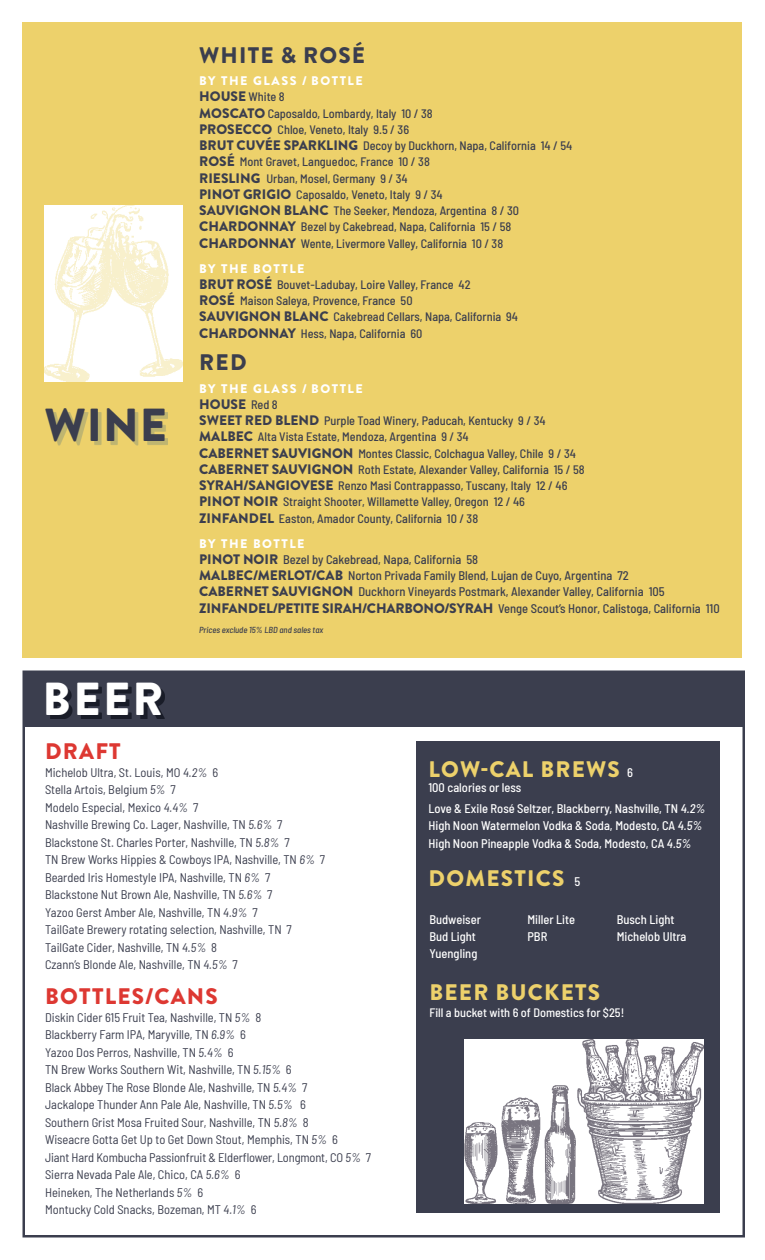
<style>
.page{position:relative;width:765px;height:1260px;background:#fff}
.page>*{position:absolute;margin:0;border:0;box-sizing:border-box;transform-origin:0 0}
.t1{font:900 46.25px "Brandon Grotesque";color:#fff}
.t2{font:900 46.25px "Brandon Grotesque";color:#3b3e4e}
.t3{font:900 22.5px "Brandon Grotesque";letter-spacing:.055em;color:#edd16b}
.t4{font:900 22.5px "Brandon Grotesque";letter-spacing:.055em;color:#dd3832}
.t5{font:900 22.5px "Brandon Grotesque";letter-spacing:.055em;color:#3b3e4e}
.t6{font:900 13.75px "Brandon Grotesque";color:#3b3e4e}
.t7{font:semi-condensed 12.5px "Barlow";color:#3b3e4e}
.t8{font:500 semi-condensed 12.5px "Barlow";color:#3b3e4e}
.t9{font:500 semi-condensed 12.5px "Barlow";color:#fff}
.t10{font:900 12.5px "Brandon Grotesque";letter-spacing:.12em;color:#fff}
.t11{font:500 semi-condensed 12.25px "Barlow";color:#3b3e4e}
.t12{font:500 semi-condensed 12.25px "Barlow";color:#fff}
.t13{font:italic 500 semi-condensed 8.75px "Barlow";color:#3b3e4e}
.s1{font-family:"Brandon Grotesque";font-weight:900;font-stretch:normal;font-size:13.75px}
.s2{font-family:"Barlow";font-weight:500;font-stretch:semi-condensed;font-size:12.25px}
.s3{font-style:italic}
.s4{font-family:"Barlow";font-weight:500;font-stretch:semi-condensed;font-size:12.5px;color:#fff}
</style>
<div class="page">
<div style="left:416px;top:741px;width:304px;height:471px;background:#3b3e4e"></div>
<div style="left:24px;top:672px;width:720px;height:55px;background:#3b3e4e"></div>
<svg style="left:50px;top:686px;width:115px;height:33px;fill:#1c1f2c"></svg>
<div style="left:22px;top:22px;width:720px;height:636px;background:#edd16b"></div>
<div style="left:49px;top:412px;width:119px;height:33px;background:#5b787d;opacity:.31"></div>
<img style="left:464px;top:1039px;width:239px;height:165px">
<img style="left:44px;top:205px;width:139px;height:176px">
<p class="t2" style="left:45px;top:393px;width:124px">WINE</p>
<p class="t1" style="left:43px;top:667px;width:123px">BEER</p>
<p class="t5" style="left:199px;top:39px;width:167px">WHITE &amp; ROSÉ</p>
<p class="t10" style="left:199px;top:72px;width:165px">BY THE GLASS / BOTTLE</p>
<p class="t11" style="left:199px;top:88px;width:87px"><span class="s1">HOUSE</span> White 8</p>
<p class="t11" style="left:199px;top:104px;width:235px"><span class="s1">MOSCATO</span> Caposaldo, Lombardy, Italy 10 / 38</p>
<p class="t11" style="left:199px;top:121px;width:211px"><span class="s1">PROSECCO</span> Chloe, Veneto, Italy 9.5 / 36</p>
<p class="t11" style="left:199px;top:137px;width:375px"><span class="s1">BRUT CUVÉE SPARKLING</span> Decoy by Duckhorn, Napa, California 14 / 54</p>
<p class="t11" style="left:199px;top:153px;width:232px"><span class="s1">ROSÉ</span> Mont Gravet, Languedoc, France 10 / 38</p>
<p class="t11" style="left:199px;top:169px;width:210px"><span class="s1">RIESLING</span> Urban, Mosel, Germany 9 / 34</p>
<p class="t11" style="left:199px;top:186px;width:245px"><span class="s1">PINOT GRIGIO</span> Caposaldo, Veneto, Italy 9 / 34</p>
<p class="t11" style="left:199px;top:202px;width:321px"><span class="s1">SAUVIGNON BLANC</span> The Seeker, Mendoza, Argentina 8 / 30</p>
<p class="t11" style="left:199px;top:218px;width:314px"><span class="s1">CHARDONNAY</span> Bezel by Cakebread, Napa, California 15 / 58</p>
<p class="t11" style="left:199px;top:234px;width:306px"><span class="s1">CHARDONNAY</span> Wente, Livermore Valley, California 10 / 38</p>
<p class="t10" style="left:199px;top:260px;width:107px">BY THE BOTTLE</p>
<p class="t11" style="left:199px;top:276px;width:273px"><span class="s1">BRUT ROSÉ</span> Bouvet-Ladubay, Loire Valley, France 42</p>
<p class="t11" style="left:199px;top:292px;width:215px"><span class="s1">ROSÉ</span> Maison Saleya, Provence, France 50</p>
<p class="t11" style="left:199px;top:308px;width:320px"><span class="s1">SAUVIGNON BLANC</span> Cakebread Cellars, Napa, California 94</p>
<p class="t11" style="left:199px;top:324px;width:225px"><span class="s1">CHARDONNAY</span> Hess, Napa, California 60</p>
<p class="t5" style="left:199px;top:347px;width:49px">RED</p>
<p class="t10" style="left:199px;top:380px;width:165px">BY THE GLASS / BOTTLE</p>
<p class="t6" style="left:199px;top:394px;width:80px">HOUSE <span class="s2">Red 8</span></p>
<p class="t11" style="left:199px;top:412px;width:348px"><span class="s1">SWEET RED BLEND</span> Purple Toad Winery, Paducah, Kentucky 9 / 34</p>
<p class="t11" style="left:199px;top:428px;width:271px"><span class="s1">MALBEC</span> Alta Vista Estate, Mendoza, Argentina 9 / 34</p>
<p class="t11" style="left:199px;top:444px;width:378px"><span class="s1">CABERNET SAUVIGNON</span> Montes Classic, Colchagua Valley, Chile 9 / 34</p>
<p class="t11" style="left:199px;top:461px;width:387px"><span class="s1">CABERNET SAUVIGNON</span> Roth Estate, Alexander Valley, California 15 / 58</p>
<p class="t11" style="left:199px;top:477px;width:370px"><span class="s1">SYRAH/SANGIOVESE</span> Renzo Masi Contrappasso, Tuscany, Italy 12 / 46</p>
<p class="t11" style="left:199px;top:493px;width:327px"><span class="s1">PINOT NOIR</span> Straight Shooter, Willamette Valley, Oregon 12 / 46</p>
<p class="t11" style="left:199px;top:509px;width:281px"><span class="s1">ZINFANDEL</span> Easton, Amador County, California 10 / 38</p>
<p class="t10" style="left:199px;top:535px;width:107px">BY THE BOTTLE</p>
<p class="t8" style="left:199px;top:550px;width:281px"><span class="s1">PINOT NOIR</span> Bezel by Cakebread, Napa, California 58</p>
<p class="t8" style="left:199px;top:567px;width:431px"><span class="s1">MALBEC/MERLOT/CAB</span> Norton Privada Family Blend, Lujan de Cuyo, Argentina 72</p>
<p class="t8" style="left:199px;top:583px;width:467px"><span class="s1">CABERNET SAUVIGNON</span> Duckhorn Vineyards Postmark, Alexander Valley, California 105</p>
<p class="t8" style="left:199px;top:599px;width:522px"><span class="s1">ZINFANDEL/PETITE SIRAH/CHARBONO/SYRAH</span> Venge Scout’s Honor, Calistoga, California 110</p>
<p class="t13" style="left:199px;top:623px;width:126px">Prices exclude 15% LBD and sales tax</p>
<p class="t4" style="left:45px;top:736px;width:77px">DRAFT</p>
<p class="t7" style="left:45px;top:763px;width:175px">Michelob Ultra, St. Louis, MO <span class="s3">4.2%</span> 6</p>
<p class="t7" style="left:45px;top:781px;width:132px">Stella Artois, Belgium <span class="s3">5%</span> 7</p>
<p class="t7" style="left:45px;top:798px;width:155px">Modelo Especial, Mexico <span class="s3">4.4%</span> 7</p>
<p class="t7" style="left:45px;top:816px;width:239px">Nashville Brewing Co. Lager, Nashville, TN <span class="s3">5.6%</span> 7</p>
<p class="t7" style="left:45px;top:833px;width:246px">Blackstone St. Charles Porter, Nashville, TN <span class="s3">5.8%</span> 7</p>
<p class="t7" style="left:45px;top:851px;width:282px">TN Brew Works Hippies &amp; Cowboys IPA, Nashville, TN <span class="s3">6%</span> 7</p>
<p class="t7" style="left:45px;top:868px;width:227px">Bearded Iris Homestyle IPA, Nashville, TN <span class="s3">6%</span> 7</p>
<p class="t7" style="left:45px;top:886px;width:229px">Blackstone Nut Brown Ale, Nashville, TN <span class="s3">5.6%</span> 7</p>
<p class="t7" style="left:45px;top:903px;width:214px">Yazoo Gerst Amber Ale, Nashville, TN <span class="s3">4.9%</span> 7</p>
<p class="t7" style="left:45px;top:921px;width:248px">TailGate Brewery rotating selection, Nashville, TN 7</p>
<p class="t7" style="left:45px;top:938px;width:174px">TailGate Cider, Nashville, TN <span class="s3">4.5%</span> 8</p>
<p class="t7" style="left:45px;top:956px;width:194px">Czann’s Blonde Ale, Nashville, TN <span class="s3">4.5%</span> 7</p>
<p class="t4" style="left:45px;top:981px;width:174px">BOTTLES/CANS</p>
<p class="t7" style="left:45px;top:1008px;width:218px">Diskin Cider 615 Fruit Tea, Nashville, TN <span class="s3">5%</span> 8</p>
<p class="t7" style="left:45px;top:1026px;width:202px">Blackberry Farm IPA, Maryville, TN <span class="s3">6.9%</span> 6</p>
<p class="t7" style="left:45px;top:1043px;width:190px">Yazoo Dos Perros, Nashville, TN <span class="s3">5.4%</span> 6</p>
<p class="t7" style="left:45px;top:1061px;width:248px">TN Brew Works Southern Wit, Nashville, TN <span class="s3">5.15%</span> 6</p>
<p class="t7" style="left:45px;top:1078px;width:264px">Black Abbey The Rose Blonde Ale, Nashville, TN <span class="s3">5.4%</span> 7</p>
<p class="t7" style="left:45px;top:1096px;width:262px">Jackalope Thunder Ann Pale Ale, Nashville, TN <span class="s3">5.5%</span> 6</p>
<p class="t7" style="left:45px;top:1113px;width:265px">Southern Grist Mosa Fruited Sour, Nashville, TN <span class="s3">5.8%</span> 8</p>
<p class="t7" style="left:45px;top:1131px;width:294px">Wiseacre Gotta Get Up to Get Down Stout, Memphis, TN <span class="s3">5%</span> 6</p>
<p class="t7" style="left:45px;top:1148px;width:328px">Jiant Hard Kombucha Passionfruit &amp; Elderflower, Longmont, CO <span class="s3">5%</span> 7</p>
<p class="t7" style="left:45px;top:1166px;width:197px">Sierra Nevada Pale Ale, Chico, CA <span class="s3">5.6%</span> 6</p>
<p class="t7" style="left:45px;top:1183px;width:160px">Heineken, The Netherlands <span class="s3">5%</span> 6</p>
<p class="t7" style="left:45px;top:1201px;width:213px">Montucky Cold Snacks, Bozeman, MT <span class="s3">4.1%</span> 6</p>
<p class="t3" style="left:429px;top:753px;width:206px">LOW-CAL BREWS <span class="s4">6</span></p>
<p class="t9" style="left:428px;top:778px;width:94px">100 calories or less</p>
<p class="t9" style="left:428px;top:800px;width:278px">Love &amp; Exile Rosé Seltzer, Blackberry, Nashville, TN <span class="s3">4.2%</span></p>
<p class="t9" style="left:428px;top:817px;width:275px">High Noon Watermelon Vodka &amp; Soda, Modesto, CA <span class="s3">4.5%</span></p>
<p class="t9" style="left:428px;top:834px;width:264px">High Noon Pineapple Vodka &amp; Soda, Modesto, CA <span class="s3">4.5%</span></p>
<p class="t3" style="left:429px;top:862px;width:153px">DOMESTICS <span class="s4">5</span></p>
<p class="t9" style="left:429px;top:910px;width:53px">Budweiser</p>
<p class="t9" style="left:429px;top:928px;width:48px">Bud Light</p>
<p class="t9" style="left:429px;top:945px;width:49px">Yuengling</p>
<p class="t9" style="left:527px;top:910px;width:49px">Miller Lite</p>
<p class="t9" style="left:527px;top:928px;width:21px">PBR</p>
<p class="t9" style="left:617px;top:910px;width:59px">Busch Light</p>
<p class="t9" style="left:617px;top:928px;width:71px">Michelob Ultra</p>
<p class="t3" style="left:430px;top:976px;width:172px">BEER BUCKETS</p>
<p class="t12" style="left:429px;top:1004px;width:196px">Fill a bucket with 6 of Domestics for $25!</p>
</div>
